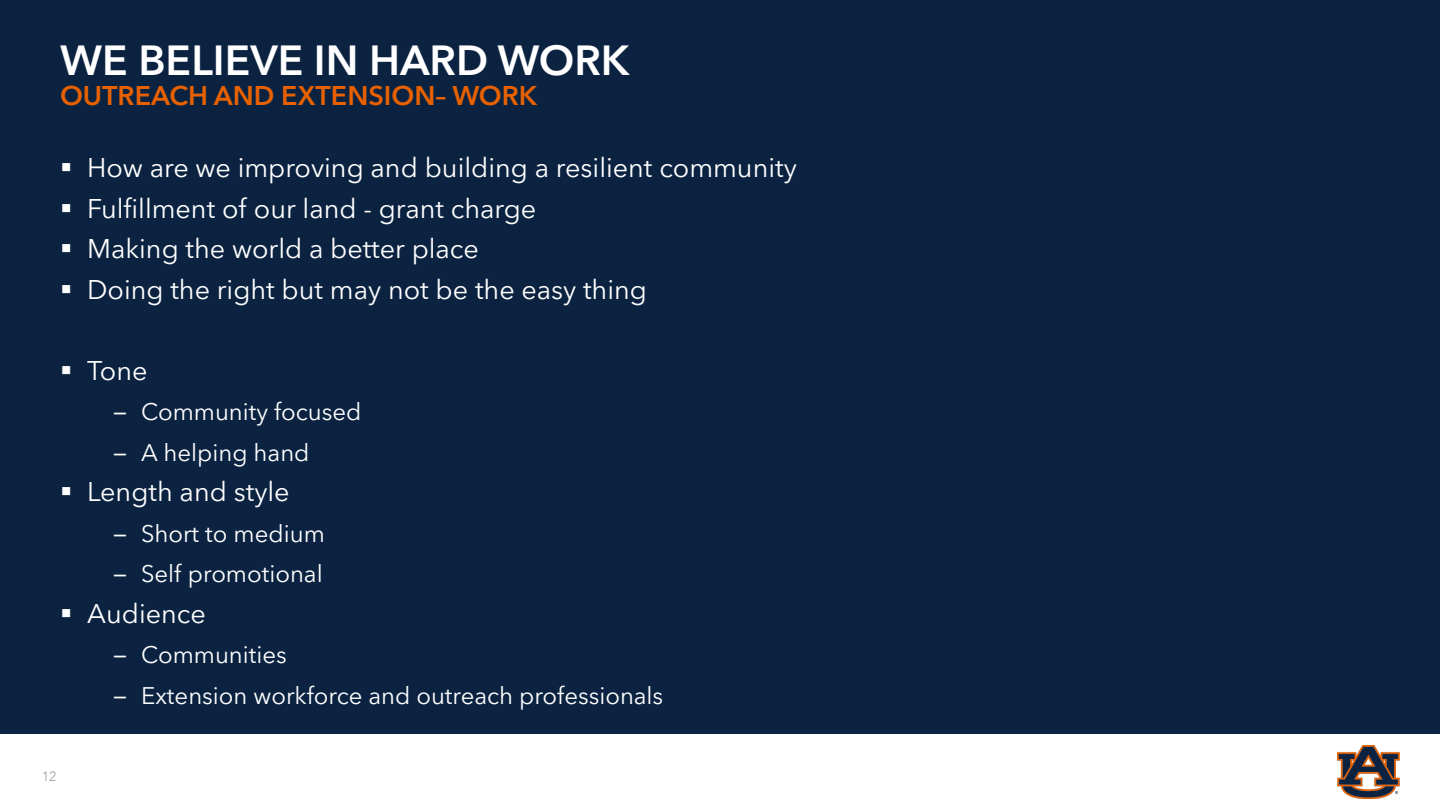
<style>
.page{position:relative;width:1440px;height:810px;background:#fff}
.page>*{position:absolute;margin:0;border:0;box-sizing:border-box;transform-origin:0 0}
.t1{font:600 42px "Avenir Next LT Pro";color:#fff}
.t2{font:27px "Avenir Next LT Pro";color:#fff}
.t3{font:600 27px "Avenir Next LT Pro";color:#e86100}
.t4{font:24px "Avenir Next LT Pro";color:#fff}
.t5{font:300 13.5px "Avenir";color:#999}
.s1{font-family:"Calibri"}
</style>
<div class="page">
<img style="left:1338px;top:745px;width:62px;height:53px">
<div style="left:0;top:0;width:1440px;height:733px;background:#0b2341"></div>
<h1 class="t1" style="left:60px;top:35px;width:571px">WE BELIEVE IN HARD WORK</h1>
<p class="t3" style="left:60px;top:79px;width:479px">OUTREACH AND EXTENSION– WORK</p>
<p class="t2" style="left:60px;top:151px;width:738px">▪ How are we improving and building a resilient community</p>
<p class="t2" style="left:60px;top:192px;width:478px">▪ Fulfillment of our land - grant charge</p>
<p class="t2" style="left:60px;top:232px;width:420px">▪ Making the world a better place</p>
<p class="t2" style="left:60px;top:273px;width:588px">▪ Doing the right but may not be the easy thing</p>
<p class="t2" style="left:60px;top:354px;width:89px">▪ Tone</p>
<p class="t4" style="left:114px;top:397px;width:249px"><span class="s1">–</span> Community focused</p>
<p class="t4" style="left:114px;top:438px;width:197px"><span class="s1">–</span> A helping hand</p>
<p class="t2" style="left:60px;top:475px;width:231px">▪ Length and style</p>
<p class="t4" style="left:114px;top:519px;width:212px"><span class="s1">–</span> Short to medium</p>
<p class="t4" style="left:114px;top:559px;width:210px"><span class="s1">–</span> Self promotional</p>
<p class="t2" style="left:60px;top:597px;width:147px">▪ Audience</p>
<p class="t4" style="left:114px;top:640px;width:174px"><span class="s1">–</span> Communities</p>
<p class="t4" style="left:114px;top:681px;width:551px"><span class="s1">–</span> Extension workforce and outreach professionals</p>
<p class="t5" style="left:42px;top:767px;width:15px">12</p>
</div>
